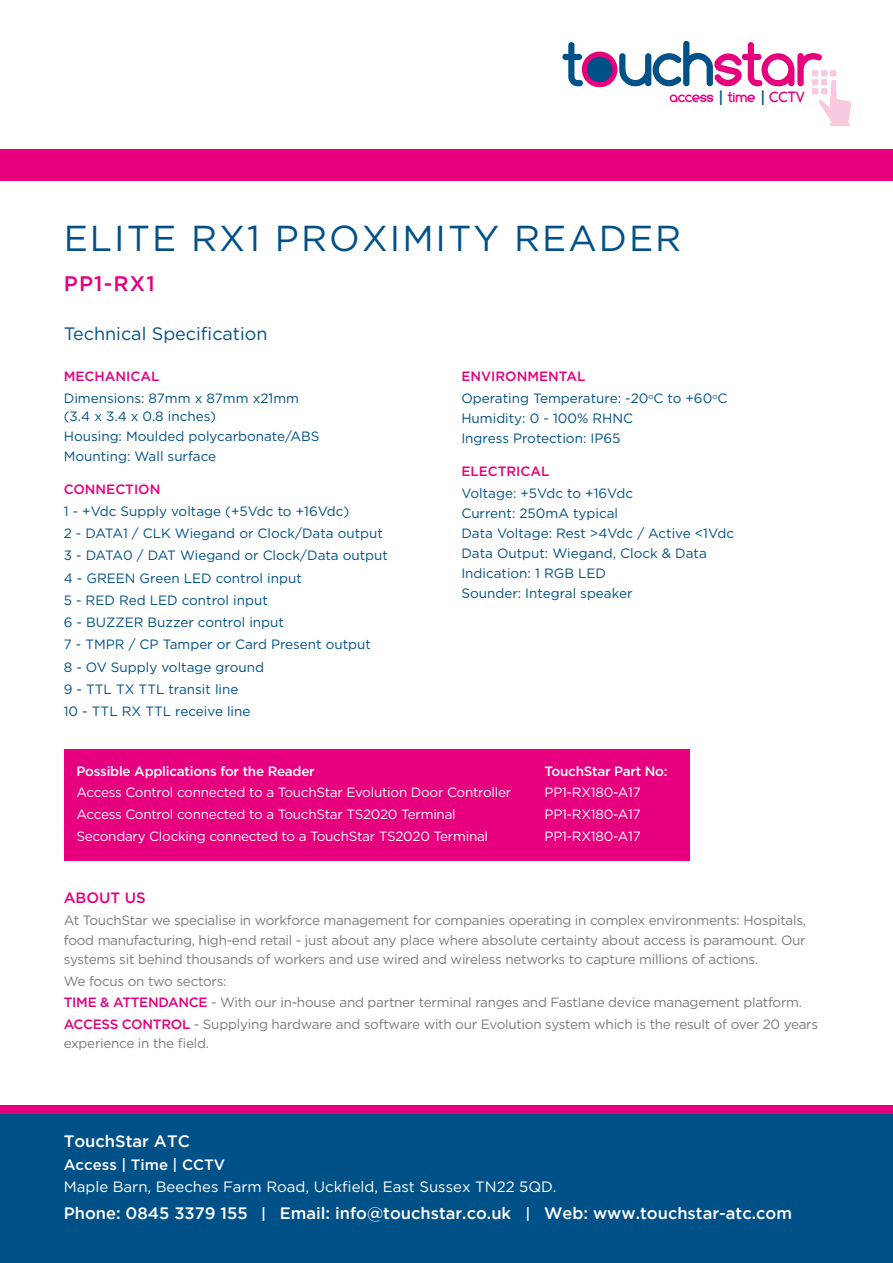
<style>
.page{position:relative;width:893px;height:1263px;background:#fff}
.page>*{position:absolute;margin:0;border:0;box-sizing:border-box;transform-origin:0 0}
.t1{font:36px "Gotham";letter-spacing:.055em;color:#005187}
.t2{font:500 21px "Gotham";letter-spacing:.055em;color:#e6007d}
.t3{font:18px "Gotham";color:#005187}
.t4{font:500 16.5px "Gotham";color:#fff}
.t5{font:15px "Gotham";color:#fff}
.t6{font:500 15px "Gotham";color:#fff}
.t7{font:500 15px "Gotham";color:#e6007d}
.t8{font:700 14.7px "Comfortaa";letter-spacing:-.01em;color:#e6007d}
.t9{font:13.5px/22.2px "Gotham";color:#005187}
.t10{font:13.5px/19.5px "Gotham";letter-spacing:-.02em;color:#7c7b7b;text-align:justify}
.t11{font:13.5px "Gotham";letter-spacing:-.02em;color:#fff}
.t12{font:500 13.5px "Gotham";letter-spacing:-.02em;color:#fff}
.t13{font:500 13.5px "Gotham";color:#e6007d}
.s1{color:#005187}
.s2{font-weight:500;color:#e6007d}
.s3{font-size:15px}
</style>
<div class="page">
<svg style="left:562px;top:41px;width:289px;height:85px"></svg>
<div style="left:0;top:149px;width:893px;height:32px;background:#e6007d"></div>
<div style="left:64px;top:749px;width:625px;height:112px;background:#e6007d"></div>
<div style="left:0;top:1114px;width:893px;height:149px;background:#005187"></div>
<div style="left:0;top:1106px;width:893px;height:8px;background:#e6007d"></div>
<p class="t8" style="left:670px;top:89px;width:137px">access <span class="s1">|</span> time <span class="s1">|</span> CCTV</p>
<h1 class="t1" style="left:64px;top:215px;width:619px">ELITE RX1 PROXIMITY READER</h1>
<h2 class="t2" style="left:64px;top:270px;width:92px">PP1-RX1</h2>
<h3 class="t3" style="left:64px;top:322px;width:205px">Technical Specification</h3>
<p class="t13" style="left:64px;top:367px;width:97px">MECHANICAL</p>
<p class="t9" style="left:64px;top:389px;width:237px;line-height:18px">Dimensions: 87mm x 87mm x21mm (3.4 x 3.4 x 0.8 inches)</p>
<p class="t9" style="left:64px;top:426px;width:257px;line-height:20.1px">Housing: Moulded polycarbonate/ABS<br>Mounting: Wall surface</p>
<p class="t13" style="left:64px;top:480px;width:98px">CONNECTION</p>
<p class="t9" style="left:64px;top:500px;width:326px">1 - +Vdc Supply voltage (+5Vdc to +16Vdc)<br>2 - DATA1 / CLK Wiegand or Clock/Data output 3 - DATA0 / DAT Wiegand or Clock/Data output 4 - GREEN Green LED control input<br>5 - RED Red LED control input<br>6 - BUZZER Buzzer control input<br>7 - TMPR / CP Tamper or Card Present output<br>8 - OV Supply voltage ground<br>9 - TTL TX TTL transit line<br>10 - TTL RX TTL receive line</p>
<p class="t9" style="left:461px;top:365px;width:268px"><span class="s2">ENVIRONMENTAL<br></span>Operating Temperature: -20<sup>o</sup>C to +60<sup>o</sup>C</p>
<p class="t9" style="left:461px;top:408px;width:173px;line-height:20.1px">Humidity: 0 - 100% RHNC<br>Ingress Protection: IP65</p>
<p class="t13" style="left:461px;top:462px;width:90px">ELECTRICAL</p>
<p class="t9" style="left:461px;top:483px;width:274px;line-height:20.1px">Voltage: +5Vdc to +16Vdc<br>Current: 250mA typical<br>Data Voltage: Rest &gt;4Vdc / Active &lt;1Vdc<br>Data Output: Wiegand, Clock &amp; Data<br>Indication: 1 RGB LED<br>Sounder: Integral speaker</p>
<p class="t12" style="left:77px;top:762px;width:240px">Possible Applications for the Reader</p>
<p class="t12" style="left:545px;top:762px;width:124px">TouchStar Part No:</p>
<p class="t11" style="left:77px;top:784px;width:436px">Access Control connected to a TouchStar Evolution Door Controller</p>
<p class="t11" style="left:545px;top:784px;width:98px">PP1-RX180-A17</p>
<p class="t11" style="left:77px;top:805px;width:381px">Access Control connected to a TouchStar TS2020 Terminal</p>
<p class="t11" style="left:545px;top:805px;width:98px">PP1-RX180-A17</p>
<p class="t11" style="left:77px;top:827px;width:413px">Secondary Clocking connected to a TouchStar TS2020 Terminal</p>
<p class="t11" style="left:545px;top:827px;width:98px">PP1-RX180-A17</p>
<p class="t7" style="left:64px;top:888px;width:83px">ABOUT US</p>
<p class="t10" style="left:64px;top:910px;width:744px">At TouchStar we specialise in workforce management for companies operating in complex environments: Hospitals, food manufacturing, high-end retail - just about any place where absolute certainty about access is paramount. Our systems sit behind thousands of workers and use wired and wireless networks to capture millions of actions.</p>
<p class="t10" style="left:64px;top:970px;width:756px;line-height:21.6px;text-align:left">We focus on two sectors:<br><span class="s2">TIME &amp; ATTENDANCE</span> - With our in-house and partner terminal ranges and Fastlane device management platform.<br><span class="s2">ACCESS CONTROL</span> - Supplying hardware and software with our Evolution system which is the result of over 20 years</p>
<p class="t10" style="left:64px;top:1033px;width:147px">experience in the field.</p>
<p class="t4" style="left:64px;top:1132px;width:128px">TouchStar ATC</p>
<p class="t6" style="left:64px;top:1155px;width:163px">Access | Time | CCTV</p>
<p class="t5" style="left:64px;top:1177px;width:494px">Maple Barn, Beeches Farm Road, Uckfield, East Sussex TN22 5QD.</p>
<p class="t4" style="left:64px;top:1204px;width:730px">Phone: 0845 3379 155 <span class="s3">|</span> Email: info@touchstar.co.uk <span class="s3">|</span> Web: www.touchstar-atc.com</p>
</div>
